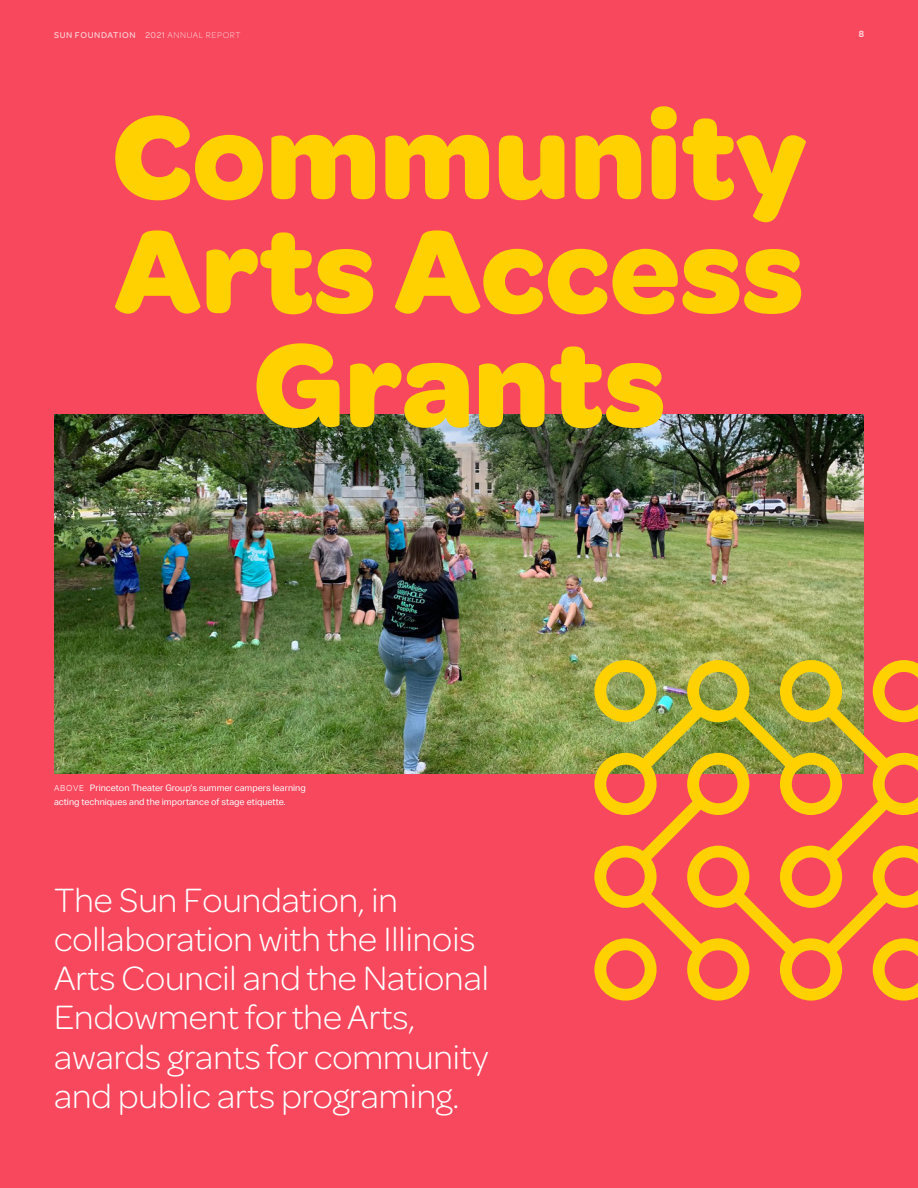
<style>
.page{position:relative;width:918px;height:1188px;background:#f8485e}
.page>*{position:absolute;margin:0;border:0;box-sizing:border-box;transform-origin:0 0}
.t1{font:700 126px/114px "Omnes";color:#ffd100;text-align:center}
.Section__Intro{font:300 36px/39.3px "Omnes";color:#fff}
.t2{font:9px/13.5px "Aktiv Grotesk";color:#fff}
.t3{font:500 9px "Omnes";letter-spacing:.07em;color:#fff}
.t4{font:700 9px "Aktiv Grotesk";color:#fff}
.s1{font-weight:400}
.s2{font-weight:300}
.s3{font-weight:300;font-size:8.25px}
</style>
<div class="page">
<img style="left:54px;top:414px;width:810px;height:360px">
<svg style="left:594px;top:661px;width:324px;height:339px"></svg>
<p class="t3" style="left:54px;top:29px;width:188px">SUN FOUNDATION <span class="s1">2021</span> <span class="s2">ANNUAL REPORT</span></p>
<p class="t4" style="left:859px;top:28px;width:7px">8</p>
<p class="t1" style="left:112px;top:92px;width:696px">Community<br>Arts Access<br>Grants</p>
<p class="t2" style="left:54px;top:781px;width:253px"><span class="s3">ABOVE</span> Princeton Theater Group’s summer campers learning acting techniques and the importance of stage etiquette.</p>
<p class="Section__Intro" style="left:54px;top:878px;width:436px">The Sun Foundation, in collaboration with the Illinois<br>Arts Council and the National<br>Endowment for the Arts, awards grants for community and public arts programing.</p>
</div>
